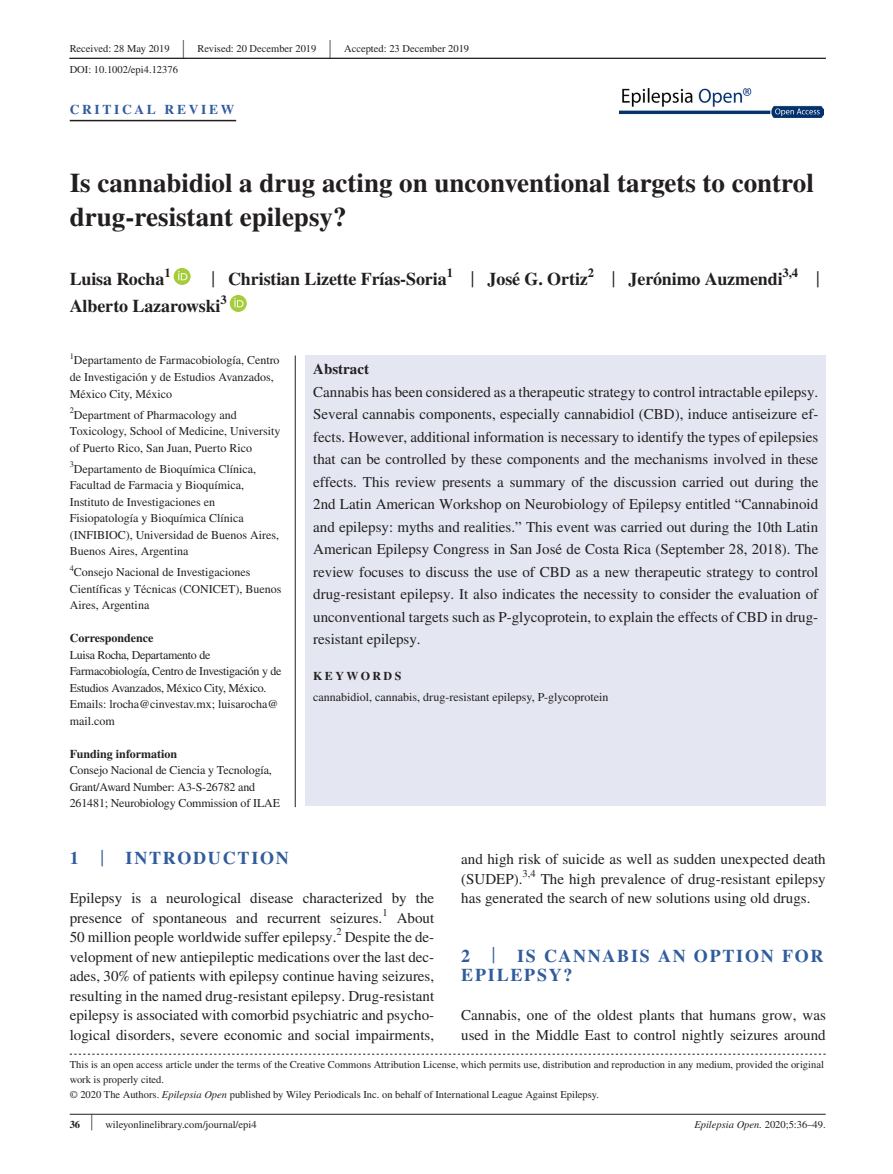
<style>
.page{position:relative;width:893px;height:1174px;background:#fff}
.page>*{position:absolute;margin:0;border:0;box-sizing:border-box;transform-origin:0 0}
.t1{font:700 27px/34.5px "STIX";color:#231f20}
.t2{font:26.55px "STIX";color:#231f20;scale:.4 1}
.t3{font:700 18px/27px "STIX";letter-spacing:-.005em;color:#231f20}
.t4{font:700 18px/19.5px "STIX";letter-spacing:.1em;color:#315c9c}
.t5{font:15px/22.5px "STIX";color:#231f20}
.t6{font:700 15px "STIX";color:#231f20}
.t7{font:700 13.5px "STIX";letter-spacing:.2em;color:#315c9c}
.t8{font:12px/16.5px "STIX";color:#231f20}
.t9{font:12px/16.5px "STIX";letter-spacing:-.025em;color:#231f20}
.t10{font:700 12px "STIX";color:#231f20}
.t11{font:700 12px "STIX";letter-spacing:.2em;color:#231f20}
.t12{font:10.5px/15px "STIX";color:#231f20}
.t13{font:italic 10.5px "STIX";color:#231f20}
.t14{font:8.4px "STIX";color:#231f20}
.s1{font-weight:400;font-size:23.4px}
.s2{font-weight:400;font-size:23.7px}
.s3{font-style:italic}
.s4{font-weight:700}
.s5{font-size:23.1px}
.s6{font-style:normal}
</style>
<div class="page">
<hr style="left:70px;top:1113px;width:756px;height:1px;background:#231f20">
<hr style="left:69px;top:58px;width:757px;height:1px;background:#231f20">
<img style="left:619px;top:88px;width:204px;height:30px">
<hr style="left:70px;top:120px;width:166px;height:1px;background:#231f20">
<svg style="left:174px;top:268px;width:17px;height:17px"></svg>
<svg style="left:178px;top:271px;width:9px;height:9px"></svg>
<div style="left:230px;top:295px;width:17px;height:17px;background:#a5cd39;border-radius:50%"></div>
<svg style="left:234px;top:298px;width:10px;height:9px"></svg>
<svg style="left:70px;top:1053px;width:756px;height:1px"></svg>
<hr style="left:295px;top:355px;width:1px;height:452px;background:#231f20">
<div style="left:306px;top:355px;width:520px;height:357px;background:#e4e6f1"></div>
<div style="left:306px;top:711px;width:520px;height:94px;background:#e4e6f1"></div>
<p class="t12" style="left:70px;top:41px;width:101px">Received: 28 May 2019</p>
<h2 class="t2" style="left:183px;top:31px;width:7px">|</h2>
<p class="t12" style="left:197px;top:41px;width:120px">Revised: 20 December 2019</p>
<h2 class="t2" style="left:329px;top:31px;width:7px">|</h2>
<p class="t12" style="left:344px;top:41px;width:126px">Accepted: 23 December 2019</p>
<p class="t12" style="left:70px;top:63px;width:110px">DOI: 10.1002/epi4.12376</p>
<p class="t7" style="left:70px;top:101px;width:166px">CRITICAL REVIEW</p>
<h1 class="t1" style="left:70px;top:165px;width:746px">Is cannabidiol a drug acting on unconventional targets to control drug-resistant epilepsy?</h1>
<p class="t3" style="left:70px;top:265px;width:102px">Luisa Rocha<sup>1</sup></p>
<p class="t3" style="left:70px;top:265px;width:751px;text-indent:142px"><span class="s1">|</span> Christian Lizette Frías-Soria<sup>1</sup> <span class="s1">|</span> José G. Ortiz<sup>2</sup> <span class="s1">|</span> Jerónimo Auzmendi<sup>3,4</sup> <span class="s1">|<br></span>Alberto Lazarowski<sup>3</sup></p>
<p class="t8" style="left:70px;top:353px;width:211px"><sup>1</sup>Departamento de Farmacobiología, Centro de Investigación y de Estudios Avanzados,<br>México City, México</p>
<p class="t14" style="left:70px;top:404px;width:6px">2</p>
<p class="t8" style="left:70px;top:407px;width:212px;text-indent:4px">Department of Pharmacology and<br>Toxicology, School of Medicine, University of Puerto Rico, San Juan, Puerto Rico</p>
<p class="t14" style="left:70px;top:458px;width:6px">3</p>
<p class="t8" style="left:70px;top:461px;width:211px;text-indent:4px">Departamento de Bioquímica Clínica, Facultad de Farmacia y Bioquímica, Instituto de Investigaciones en Fisiopatología y Bioquímica Clínica (INFIBIOC), Universidad de Buenos Aires, Buenos Aires, Argentina</p>
<p class="t14" style="left:70px;top:562px;width:6px">4</p>
<p class="t8" style="left:70px;top:564px;width:213px;text-indent:4px">Consejo Nacional de Investigaciones<br>Científicas y Técnicas (CONICET), Buenos<br>Aires, Argentina</p>
<p class="t10" style="left:70px;top:631px;width:85px">Correspondence</p>
<p class="t9" style="left:70px;top:647px;width:213px">Luisa Rocha, Departamento de Farmacobiología, Centro de Investigación y de Estudios Avanzados, México City, México.<br>Emails: lrocha@cinvestav.mx; luisarocha@ mail.com</p>
<p class="t10" style="left:70px;top:746px;width:109px">Funding information</p>
<p class="t8" style="left:70px;top:762px;width:212px">Consejo Nacional de Ciencia y Tecnología,<br>Grant/Award Number: A3-S-26782 and<br>261481; Neurobiology Commission of ILAE</p>
<p class="t6" style="left:313px;top:360px;width:57px">Abstract</p>
<p class="t5" style="left:313px;top:381px;width:507px;text-align:justify">Cannabis has been considered as a therapeutic strategy to control intractable epilepsy.<br>Several cannabis components, especially cannabidiol (CBD), induce antiseizure ef&shy;fects. However, additional information is necessary to identify the types of epilepsies that can be controlled by these components and the mechanisms involved in these effects. This review presents a summary of the discussion carried out during the 2nd Latin American Workshop on Neurobiology of Epilepsy entitled “Cannabinoid and epilepsy: myths and realities.” This event was carried out during the 10th Latin American Epilepsy Congress in San José de Costa Rica (September 28, 2018). The review focuses to discuss the use of CBD as a new therapeutic strategy to control drug-resistant epilepsy. It also indicates the necessity to consider the evaluation of unconventional targets such as P-glycoprotein, to explain the effects of CBD in drug&shy;resistant epilepsy.</p>
<p class="t11" style="left:313px;top:669px;width:90px">KEYWORDS</p>
<p class="t8" style="left:313px;top:690px;width:297px">cannabidiol, cannabis, drug-resistant epilepsy, P-glycoprotein</p>
<p class="t4" style="left:70px;top:848px;width:221px">1 <span class="s2">|</span> INTRODUCTION</p>
<p class="t5" style="left:70px;top:889px;width:366px;line-height:19.5px">Epilepsy is a neurological disease characterized by the presence of spontaneous and recurrent seizures.</p>
<p class="t12" style="left:382px;top:905px;width:7px">1</p>
<p class="t5" style="left:397px;top:907px;width:39px">About</p>
<p class="t5" style="left:70px;top:926px;width:268px">50 million people worldwide suffer epilepsy.</p>
<p class="t12" style="left:336px;top:925px;width:7px">2</p>
<p class="t5" style="left:70px;top:928px;width:366px;line-height:19.5px;text-align:justify;text-indent:275px">Despite the de&shy;velopment of new antiepileptic medications over the last dec&shy;ades, 30% of patients with epilepsy continue having seizures, resulting in the named drug-resistant epilepsy. Drug-resistant epilepsy is associated with comorbid psychiatric and psycho&shy;logical disorders, severe economic and social impairments,</p>
<p class="t5" style="left:461px;top:850px;width:366px;line-height:19.5px">and high risk of suicide as well as sudden unexpected death (SUDEP).</p>
<p class="t12" style="left:523px;top:866px;width:15px">3,4</p>
<p class="t5" style="left:461px;top:869px;width:366px;line-height:19.5px;text-indent:79px">The high prevalence of drug-resistant epilepsy has generated the search of new solutions using old drugs.</p>
<p class="t4" style="left:461px;top:945px;width:364px">2 <span class="s2">|</span> IS CANNABIS AN OPTION FOR<br>EPILEPSY?</p>
<p class="t5" style="left:461px;top:1006px;width:366px;line-height:19.5px">Cannabis, one of the oldest plants that humans grow, was used in the Middle East to control nightly seizures around</p>
<p class="t12" style="left:70px;top:1057px;width:756px">This is an open access article under the terms of the Creative Commons Attribution License, which permits use, distribution and reproduction in any medium, provided the original work is properly cited.<br>© 2020 The Authors. <span class="s3">Epilepsia Open</span> published by Wiley Periodicals Inc. on behalf of International League Against Epilepsy.</p>
<p class="t12" style="left:70px;top:1117px;width:188px"><span class="s4">36</span> <span class="s5">|</span> wileyonlinelibrary.com/journal/epi4</p>
<p class="t13" style="left:694px;top:1117px;width:133px">Epilepsia Open. <span class="s6">2020;5:36–49.</span></p>
</div>
